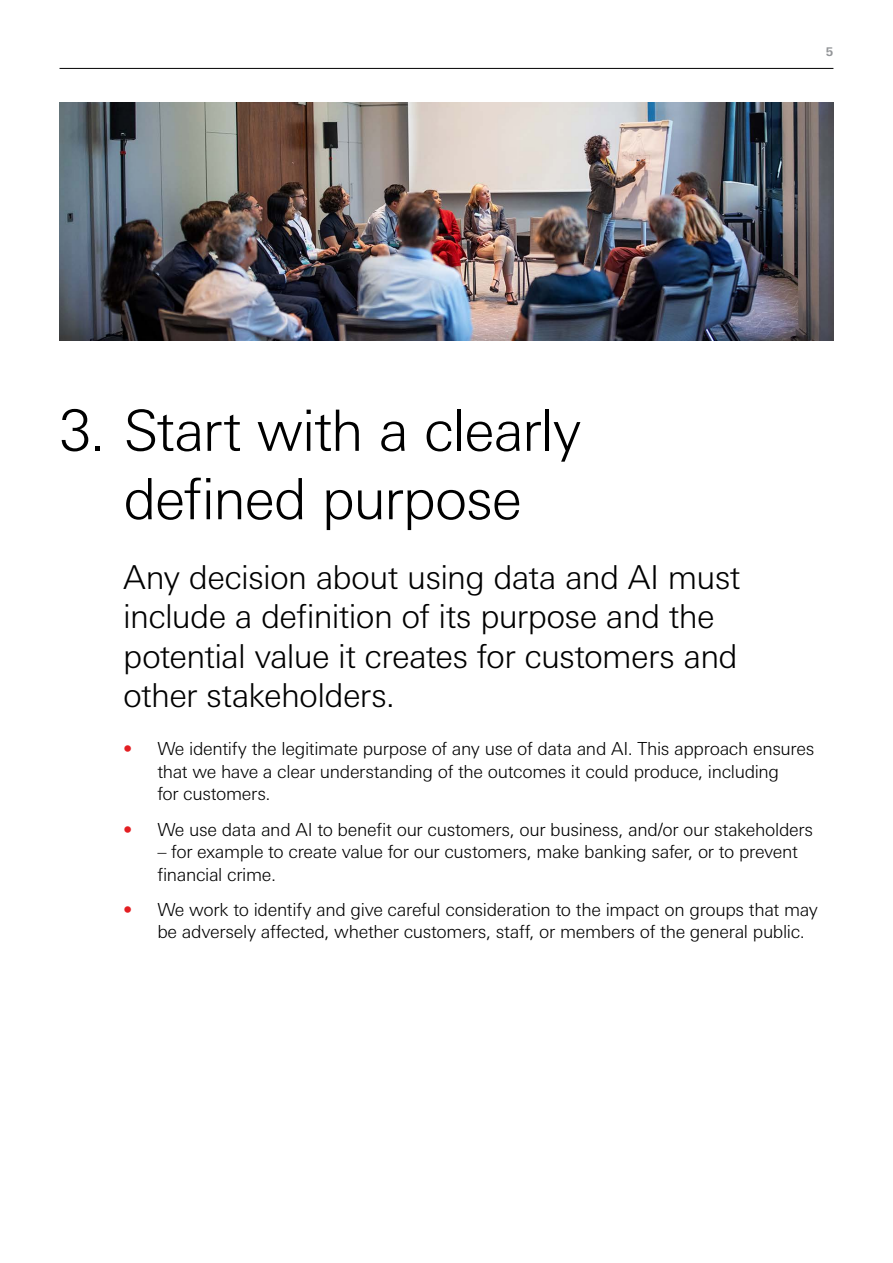
<style>
.page{position:relative;width:893px;height:1263px;background:#fff}
.page>*{position:absolute;margin:0;border:0;box-sizing:border-box;transform-origin:0 0}
.Heading_L1{font:300 57px/68.4px "Univers Nextfor HSBC";letter-spacing:-.025em;color:#000;text-align:center}
.Heading_L2{font:300 33px/39.6px "Univers Nextfor HSBC";letter-spacing:-.02em;color:#000}
.t1{font:300 18px/22.5px "Univers Nextfor HSBC";letter-spacing:-.02em;color:#000}
.t2{font:700 12px "Univers Nextfor HSBC";color:#939598}
.s1{color:#e31e22}
</style>
<div class="page">
<hr style="left:60px;top:68px;width:773px;height:1px;background:#000">
<img style="left:60px;top:102px;width:773px;height:238px">
<p class="t2" style="left:826px;top:43px;width:9px">5</p>
<h1 class="Heading_L1" style="left:60px;top:393px;width:523px">3. Start with a clearly defined purpose</h1>
<h2 class="Heading_L2" style="left:123px;top:555px;width:619px">Any decision about using data and AI must include a definition of its purpose and the potential value it creates for customers and other stakeholders.</h2>
<p class="t1" style="left:157px;top:737px;width:659px;text-indent:-34px"><span class="s1">•</span> We identify the legitimate purpose of any use of data and AI. This approach ensures that we have a clear understanding of the outcomes it could produce, including<br>for customers.</p>
<p class="t1" style="left:123px;top:817px;width:691px"><span class="s1">•</span> We use data and AI to benefit our customers, our business, and/or our stakeholders</p>
<p class="t1" style="left:157px;top:839px;width:642px">– for example to create value for our customers, make banking safer, or to prevent financial crime.</p>
<p class="t1" style="left:157px;top:897px;width:662px;text-indent:-34px"><span class="s1">•</span> We work to identify and give careful consideration to the impact on groups that may be adversely affected, whether customers, staff, or members of the general public.</p>
</div>
